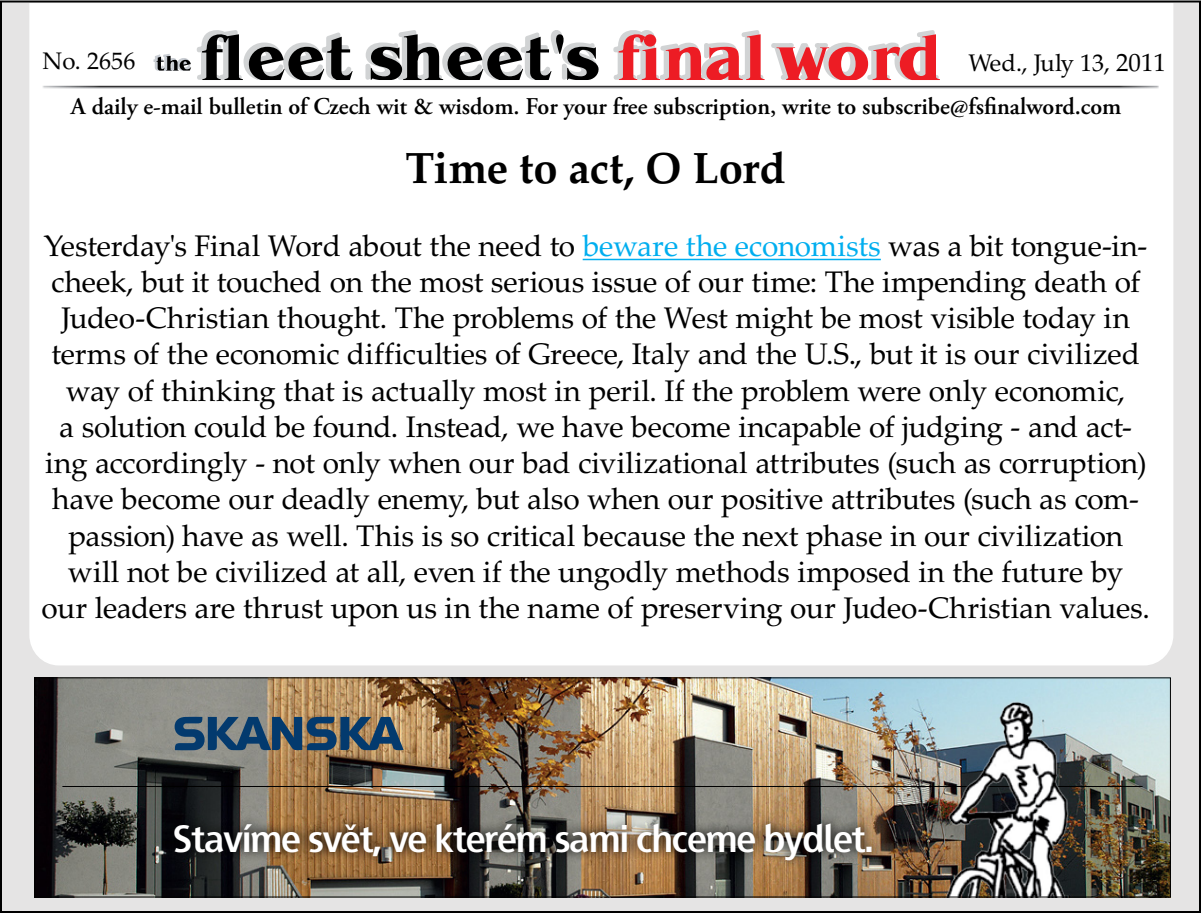
<style>
.page{position:relative;width:1201px;height:913px;background:#fff}
.page>*{position:absolute;margin:0;border:0;box-sizing:border-box;transform-origin:0 0}
.t1{font:700 43.6px "Palatino LTCE";letter-spacing:-.005em;color:#000}
.t2{font:700 38px "Skanska Sans Pro";letter-spacing:-.025em;color:#fff}
.t3{font:29.8px/36.2px "Palatino LTCE";letter-spacing:-.01em;color:#000;text-align:center}
.t4{font:600 24px "Adobe Garamond Pro";color:#000}
.t5{font:24px "Palatino LTCE";letter-spacing:-.02em;color:#000}
.t6{font:24px "Palatino LTCE";color:#000}
.s1{font-size:25px}
.s2{color:#00aeef}
</style>
<div class="page">
<div style="left:1px;top:1px;width:1198px;height:910px;background:#e5e4e4"></div>
<div style="left:28px;top:1px;width:1146px;height:665px;background:#fff"></div>
<img style="left:40px;top:83px;width:1120px;height:7px">
<svg style="left:153px;top:30px;width:446px;height:50px;background:#a3a3a4"></svg>
<svg style="left:611px;top:30px;width:328px;height:50px;background:#eda0a3"></svg>
<hr style="left:582px;top:259px;width:298px;height:1px;background:#00aeef">
<img style="left:36px;top:679px;width:1132px;height:216px">
<svg style="left:175px;top:716px;width:228px;height:34px;background:#495f6f"></svg>
<img style="left:163px;top:811px;width:1005px;height:84px">
<hr style="left:62px;top:785px;width:1080px;height:1px;background:#000">
<img style="left:894px;top:690px;width:236px;height:205px">
<div style="left:34px;top:677px;width:1136px;height:220px;border:1px solid #000"></div>
<p class="t6" style="left:42px;top:47px;width:94px">No. 2656</p>
<p class="t5" style="left:968px;top:49px;width:199px">Wed., July 13, <span class="s1">2011</span></p>
<p class="t4" style="left:71px;top:93px;width:1051px">A daily e-mail bulletin of Czech wit &amp; wisdom. For your free subscription, write to subscribe@fsfinalword.com</p>
<h1 class="t1" style="left:405px;top:142px;width:382px">Time to act, O Lord</h1>
<p class="t3" style="left:42px;top:228px;width:1109px">Yesterday's Final Word about the need to <span class="s2">beware the economists</span> was a bit tongue-in&shy;cheek, but it touched on the most serious issue of our time: The impending death of Judeo-Christian thought. The problems of the West might be most visible today in terms of the economic difficulties of Greece, Italy and the U.S., but it is our civilized way of thinking that is actually most in peril. If the problem were only economic,<br>a solution could be found. Instead, we have become incapable of judging - and act&shy;ing accordingly - not only when our bad civilizational attributes (such as corruption) have become our deadly enemy, but also when our positive attributes (such as com&shy;passion) have as well. This is so critical because the next phase in our civilization will not be civilized at all, even if the ungodly methods imposed in the future by our leaders are thrust upon us in the name of preserving our Judeo-Christian values.</p>
<p class="t2" style="left:173px;top:816px;width:702px">Stavíme svět, ve kterém sami chceme bydlet.</p>
</div>
